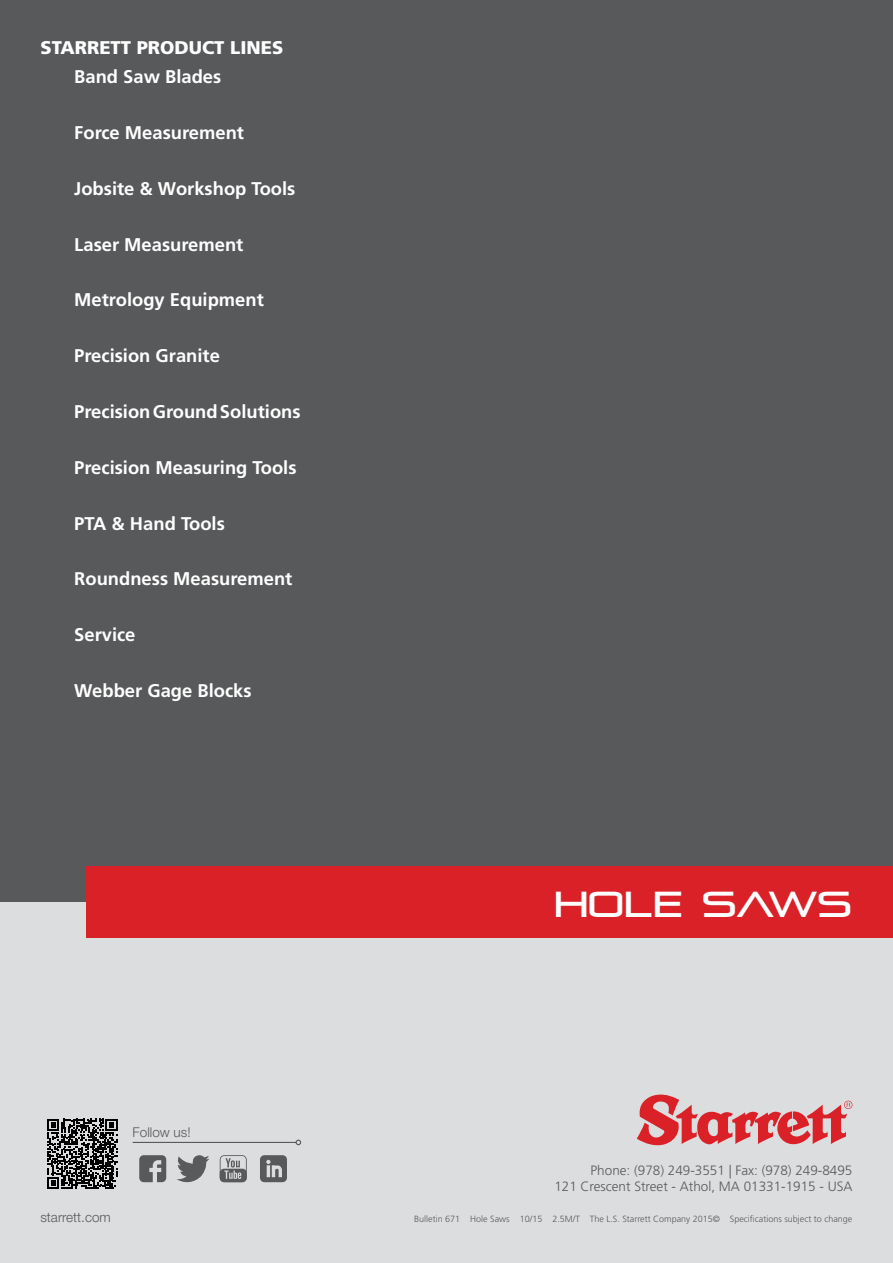
<style>
.page{position:relative;width:893px;height:1263px;background:#fff}
.page>*{position:absolute;margin:0;border:0;box-sizing:border-box;transform-origin:0 0}
.t1{font:36px "Pirulen";color:#fff}
.t2{font:700 18.3px "Frutiger LT Std";color:#fff}
.t3{font:900 18.3px "Frutiger LT Std";color:#fff}
.t4{font:300 13.5px/16.2px "Frutiger LT Std";color:#58595b;text-align:right}
.t5{font:300 13.5px "Helvetica Neue LT Pro";color:#58595b}
.t6{font:300 9px "Frutiger LT Std";color:#58595b}
</style>
<div class="page">
<div style="left:0;top:901px;width:893px;height:362px;background:#dcddde"></div>
<div style="left:0;top:0;width:893px;height:901px;background:#58595b"></div>
<hr style="left:133px;top:1142px;width:163px;height:1px;background:#58595b">
<svg style="left:296px;top:1139px;width:5px;height:6px"></svg>
<svg style="left:47px;top:1119px;width:71px;height:70px"></svg>
<div style="left:86px;top:865px;width:807px;height:72px;background:#da2128"></div>
<svg style="left:139px;top:1155px;width:27px;height:27px"></svg>
<svg style="left:177px;top:1155px;width:33px;height:27px"></svg>
<svg style="left:220px;top:1155px;width:27px;height:27px"></svg>
<svg style="left:260px;top:1155px;width:27px;height:27px"></svg>
<svg style="left:637px;top:1094px;width:215px;height:51px"></svg>
<p class="t3" style="left:40px;top:37px;width:244px">STARRETT PRODUCT LINES</p>
<p class="t2" style="left:74px;top:66px;width:149px">Band Saw Blades</p>
<p class="t2" style="left:74px;top:122px;width:171px">Force Measurement</p>
<p class="t2" style="left:74px;top:178px;width:223px">Jobsite &amp; Workshop Tools</p>
<p class="t2" style="left:74px;top:233px;width:171px">Laser Measurement</p>
<p class="t2" style="left:74px;top:289px;width:191px">Metrology Equipment</p>
<p class="t2" style="left:74px;top:345px;width:147px">Precision Granite</p>
<p class="t2" style="left:74px;top:401px;width:228px">Precision Ground Solutions</p>
<p class="t2" style="left:74px;top:457px;width:224px">Precision Measuring Tools</p>
<p class="t2" style="left:74px;top:512px;width:152px">PTA &amp; Hand Tools</p>
<p class="t2" style="left:74px;top:568px;width:220px">Roundness Measurement</p>
<p class="t2" style="left:74px;top:624px;width:63px">Service</p>
<p class="t2" style="left:74px;top:680px;width:179px">Webber Gage Blocks</p>
<p class="t5" style="left:133px;top:1123px;width:60px">Follow us!</p>
<h1 class="t1" style="left:554px;top:882px;width:300px">HOLE SAWS</h1>
<p class="t4" style="left:554px;top:1162px;width:300px">Phone: (978) 249-3551 | Fax: (978) 249-8495<br>121 Crescent Street - Athol, MA 01331-1915 - USA</p>
<p class="t5" style="left:40px;top:1209px;width:72px">starrett.com</p>
<p class="t6" style="left:414px;top:1214px;width:440px">Bulletin 671 Hole Saws 10/15 2.5M/T The L.S. Starrett Company 2015© Specifications subject to change</p>
</div>
